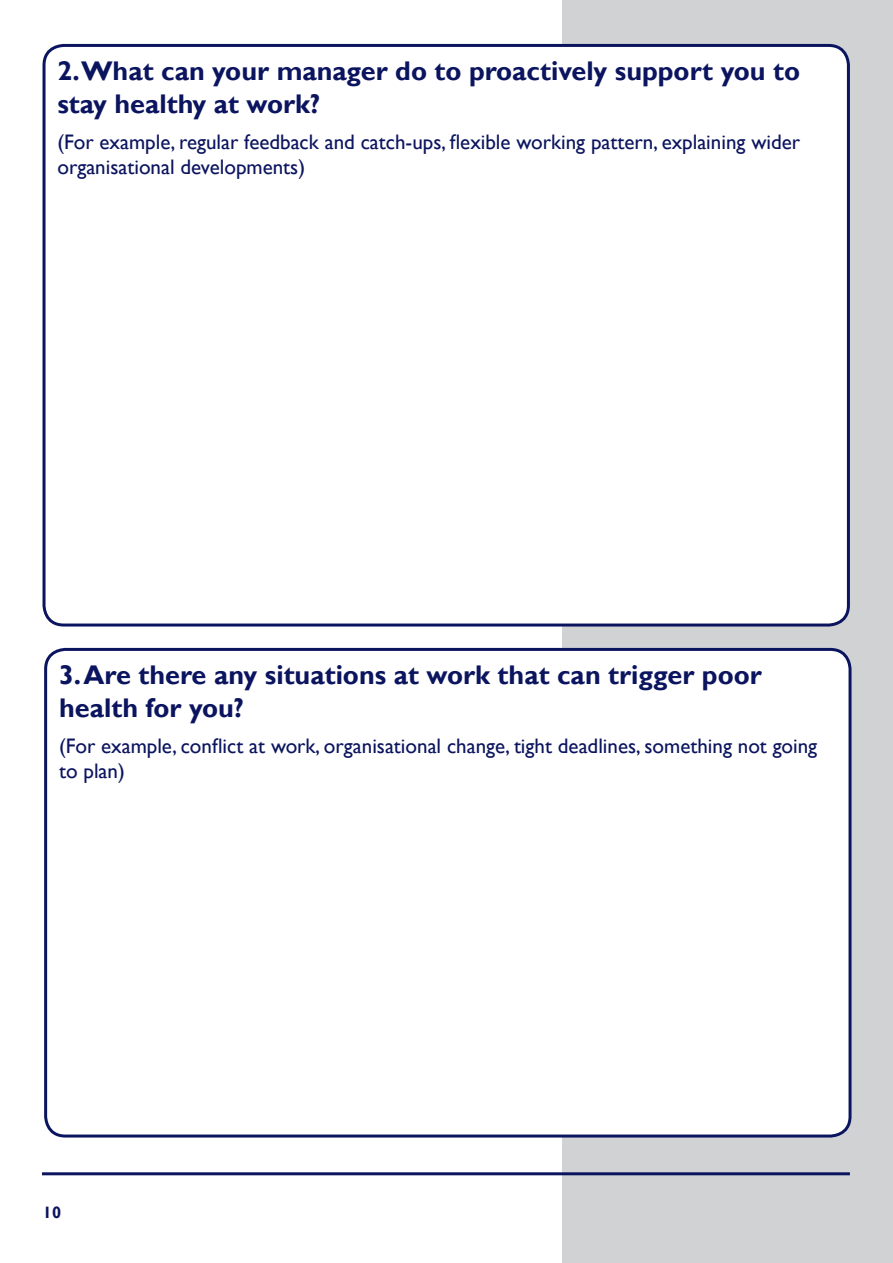
<style>
.page{position:relative;width:893px;height:1263px;background:#fff}
.page>*{position:absolute;margin:0;border:0;box-sizing:border-box;transform-origin:0 0}
.Sub_Title_Style{font:700 27px/32.4px "Gill Sans";color:#0b145e}
.Sub_Title_Style-2{font:21px/25.2px "Gill Sans";color:#0b145e}
.t1{font:700 16.5px "Gill Sans";color:#0b145e}
</style>
<div class="page">
<div style="left:563px;top:0;width:330px;height:1263px;background:#d1d2d4"></div>
<hr style="left:42px;top:1172px;width:808px;height:3px;background:#0b145e">
<div style="left:44px;top:45px;width:804px;height:580px;background:#fff;border-radius:20px"></div>
<div style="left:43px;top:44px;width:807px;height:582px;border:3px solid #0b145e;border-radius:20px"></div>
<div style="left:46px;top:649px;width:804px;height:487px;background:#fff;border-radius:20px"></div>
<div style="left:44px;top:648px;width:807px;height:489px;border:3px solid #0b145e;border-radius:20px"></div>
<p class="Sub_Title_Style" style="left:57px;top:56px;width:744px">2.What can your manager do to proactively support you to stay healthy at work?</p>
<p class="Sub_Title_Style-2" style="left:57px;top:129px;width:744px">(For example, regular feedback and catch-ups, flexible working pattern, explaining wider organisational developments)</p>
<p class="Sub_Title_Style" style="left:59px;top:660px;width:704px">3. Are there any situations at work that can trigger poor health for you?</p>
<p class="Sub_Title_Style-2" style="left:59px;top:733px;width:760px">(For example, conflict at work, organisational change, tight deadlines, something not going to plan)</p>
<p class="t1" style="left:43px;top:1202px;width:20px">10</p>
</div>
